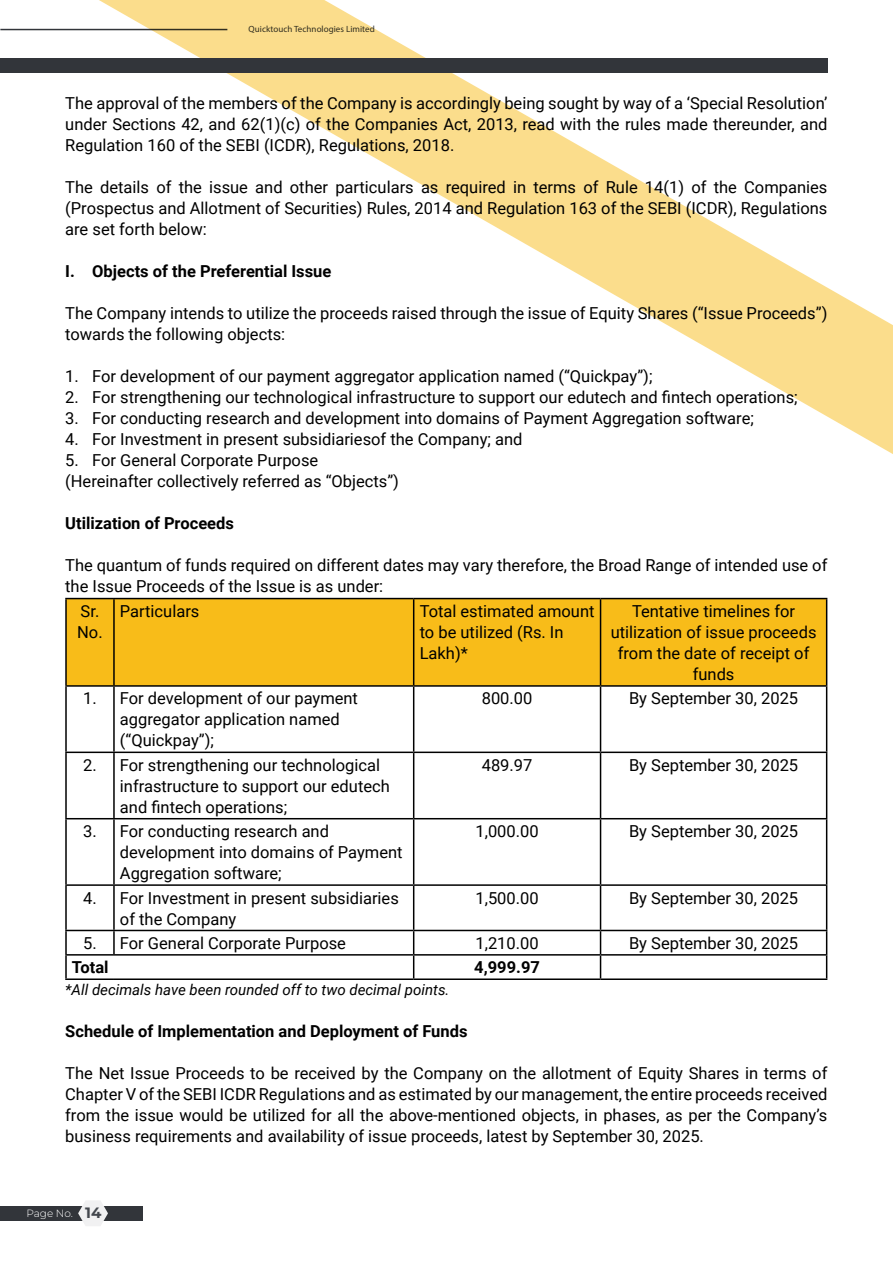
<style>
.page{position:relative;width:893px;height:1263px;background:#fff}
.page>*{position:absolute;margin:0;border:0;box-sizing:border-box;transform-origin:0 0}
.t1{font:16.5px/21px "Roboto";color:#000}
.t2{font:700 16.5px "Roboto";color:#000}
.t3{font:italic 15px "Roboto";color:#000}
.t4{font:300 10.5px "Montserrat";color:#fff}
.t5{font:9px "Myriad Pro";letter-spacing:.005em;color:#32353a}
.s1{font-weight:700;font-size:15px;color:#44484e}
</style>
<div class="page">
<div style="left:0;top:1206px;width:143px;height:14px;background:#32353a"></div>
<hr style="left:0;top:29px;width:227px;height:1px;background:#32353a">
<svg style="left:76px;top:0;width:817px;height:454px"></svg>
<div style="left:67px;top:599px;width:759px;height:86px;background:#f8bc19"></div>
<hr style="left:65px;top:598px;width:49px;height:1px;background:#000">
<hr style="left:65px;top:599px;width:2px;height:86px;background:#000">
<hr style="left:114px;top:598px;width:300px;height:1px;background:#000">
<hr style="left:113px;top:599px;width:2px;height:86px;background:#000">
<hr style="left:414px;top:598px;width:187px;height:1px;background:#000">
<hr style="left:413px;top:599px;width:1px;height:86px;background:#000">
<hr style="left:601px;top:598px;width:226px;height:1px;background:#000">
<hr style="left:600px;top:599px;width:1px;height:86px;background:#000">
<hr style="left:826px;top:599px;width:1px;height:86px;background:#000">
<hr style="left:65px;top:685px;width:49px;height:2px;background:#000">
<hr style="left:65px;top:687px;width:2px;height:64px;background:#000">
<hr style="left:114px;top:685px;width:300px;height:2px;background:#000">
<hr style="left:113px;top:687px;width:2px;height:64px;background:#000">
<hr style="left:414px;top:685px;width:187px;height:2px;background:#000">
<hr style="left:413px;top:687px;width:1px;height:64px;background:#000">
<hr style="left:601px;top:685px;width:226px;height:2px;background:#000">
<hr style="left:600px;top:687px;width:1px;height:64px;background:#000">
<hr style="left:826px;top:687px;width:1px;height:64px;background:#000">
<hr style="left:65px;top:751px;width:49px;height:2px;background:#000">
<hr style="left:65px;top:753px;width:2px;height:65px;background:#000">
<hr style="left:114px;top:751px;width:300px;height:2px;background:#000">
<hr style="left:113px;top:753px;width:2px;height:65px;background:#000">
<hr style="left:414px;top:751px;width:187px;height:2px;background:#000">
<hr style="left:413px;top:753px;width:1px;height:65px;background:#000">
<hr style="left:601px;top:751px;width:226px;height:2px;background:#000">
<hr style="left:600px;top:753px;width:1px;height:65px;background:#000">
<hr style="left:826px;top:753px;width:1px;height:65px;background:#000">
<hr style="left:65px;top:818px;width:49px;height:1px;background:#000">
<hr style="left:65px;top:819px;width:2px;height:65px;background:#000">
<hr style="left:114px;top:818px;width:300px;height:1px;background:#000">
<hr style="left:113px;top:819px;width:2px;height:65px;background:#000">
<hr style="left:414px;top:818px;width:187px;height:1px;background:#000">
<hr style="left:413px;top:819px;width:1px;height:65px;background:#000">
<hr style="left:601px;top:818px;width:226px;height:1px;background:#000">
<hr style="left:600px;top:819px;width:1px;height:65px;background:#000">
<hr style="left:826px;top:819px;width:1px;height:65px;background:#000">
<hr style="left:65px;top:884px;width:49px;height:2px;background:#000">
<hr style="left:65px;top:886px;width:2px;height:44px;background:#000">
<hr style="left:114px;top:884px;width:300px;height:2px;background:#000">
<hr style="left:113px;top:886px;width:2px;height:44px;background:#000">
<hr style="left:414px;top:884px;width:187px;height:2px;background:#000">
<hr style="left:413px;top:886px;width:1px;height:44px;background:#000">
<hr style="left:601px;top:884px;width:226px;height:2px;background:#000">
<hr style="left:600px;top:886px;width:1px;height:44px;background:#000">
<hr style="left:826px;top:886px;width:1px;height:44px;background:#000">
<hr style="left:65px;top:930px;width:49px;height:1px;background:#000">
<hr style="left:65px;top:931px;width:2px;height:23px;background:#000">
<hr style="left:114px;top:930px;width:300px;height:1px;background:#000">
<hr style="left:113px;top:931px;width:2px;height:23px;background:#000">
<hr style="left:414px;top:930px;width:187px;height:1px;background:#000">
<hr style="left:601px;top:930px;width:226px;height:1px;background:#000">
<hr style="left:65px;top:954px;width:49px;height:1px;background:#000">
<hr style="left:65px;top:955px;width:2px;height:23px;background:#000">
<hr style="left:114px;top:954px;width:300px;height:1px;background:#000">
<hr style="left:414px;top:954px;width:187px;height:1px;background:#000">
<svg style="left:413px;top:931px;width:1px;height:47px"></svg>
<hr style="left:601px;top:954px;width:226px;height:1px;background:#000">
<svg style="left:600px;top:931px;width:1px;height:47px"></svg>
<svg style="left:826px;top:931px;width:1px;height:47px"></svg>
<hr style="left:65px;top:978px;width:49px;height:2px;background:#000">
<hr style="left:114px;top:978px;width:300px;height:2px;background:#000">
<hr style="left:414px;top:978px;width:187px;height:2px;background:#000">
<hr style="left:601px;top:978px;width:226px;height:2px;background:#000">
<div style="left:0;top:58px;width:827px;height:15px;background:#32353a"></div>
<svg style="left:78px;top:1201px;width:30px;height:25px"></svg>
<p class="t5" style="left:249px;top:24px;width:128px">Quicktouch Technologies Limited</p>
<p class="t1" style="left:65px;top:92px;width:764px;text-align:justify">The approval of the members of the Company is accordingly being sought by way of a ‘Special Resolution’ under Sections 42, and 62(1)(c) of the Companies Act, 2013, read with the rules made thereunder, and Regulation 160 of the SEBI (ICDR), Regulations, 2018.</p>
<p class="t1" style="left:65px;top:176px;width:764px;text-align:justify">The details of the issue and other particulars as required in terms of Rule 14(1) of the Companies (Prospectus and Allotment of Securities) Rules, 2014 and Regulation 163 of the SEBI (ICDR), Regulations are set forth below:</p>
<p class="t2" style="left:65px;top:259px;width:268px">I. Objects of the Preferential Issue</p>
<p class="t1" style="left:65px;top:302px;width:764px">The Company intends to utilize the proceeds raised through the issue of Equity Shares (“Issue Proceeds”) towards the following objects:</p>
<p class="t1" style="left:65px;top:365px;width:589px">1. For development of our payment aggregator application named (“Quickpay”);</p>
<p class="t1" style="left:65px;top:386px;width:734px">2. For strengthening our technological infrastructure to support our edutech and fintech operations;</p>
<p class="t1" style="left:65px;top:407px;width:690px">3. For conducting research and development into domains of Payment Aggregation software;</p>
<p class="t1" style="left:65px;top:428px;width:459px">4. For Investment in present subsidiariesof the Company; and</p>
<p class="t1" style="left:65px;top:449px;width:335px">5. For General Corporate Purpose (Hereinafter collectively referred as “Objects”)</p>
<p class="t2" style="left:65px;top:511px;width:170px">Utilization of Proceeds</p>
<p class="t1" style="left:65px;top:554px;width:764px">The quantum of funds required on different dates may vary therefore, the Broad Range of intended use of the Issue Proceeds of the Issue is as under:</p>
<p class="t1" style="left:77px;top:600px;width:27px">Sr.<br>No.</p>
<p class="t1" style="left:120px;top:600px;width:81px">Particulars</p>
<p class="t1" style="left:420px;top:600px;width:176px">Total estimated amount to be utilized (Rs. In<br>Lakh)*</p>
<p class="t1" style="left:611px;top:600px;width:207px;text-align:center">Tentative timelines for utilization of issue proceeds from the date of receipt of funds</p>
<p class="t1" style="left:120px;top:687px;width:240px;text-indent:-37px">1. For development of our payment aggregator application named (“Quickpay”);</p>
<p class="t1" style="left:482px;top:687px;width:52px">800.00</p>
<p class="t1" style="left:629px;top:687px;width:171px">By September 30, 2025</p>
<p class="t1" style="left:120px;top:754px;width:271px;text-indent:-37px">2. For strengthening our technological infrastructure to support our edutech and fintech operations;</p>
<p class="t1" style="left:482px;top:754px;width:52px">489.97</p>
<p class="t1" style="left:629px;top:754px;width:171px">By September 30, 2025</p>
<p class="t1" style="left:120px;top:820px;width:284px;text-indent:-37px">3. For conducting research and development into domains of Payment<br>Aggregation software;</p>
<p class="t1" style="left:475px;top:820px;width:65px">1,000.00</p>
<p class="t1" style="left:629px;top:820px;width:171px">By September 30, 2025</p>
<p class="t1" style="left:120px;top:886px;width:280px;text-indent:-37px">4. For Investment in present subsidiaries of the Company</p>
<p class="t1" style="left:475px;top:886px;width:65px">1,500.00</p>
<p class="t1" style="left:629px;top:886px;width:171px">By September 30, 2025</p>
<p class="t1" style="left:83px;top:932px;width:264px">5. For General Corporate Purpose</p>
<p class="t1" style="left:475px;top:932px;width:65px">1,210.00</p>
<p class="t1" style="left:629px;top:932px;width:171px">By September 30, 2025</p>
<p class="t2" style="left:72px;top:956px;width:38px">Total</p>
<p class="t2" style="left:474px;top:956px;width:67px">4,999.97</p>
<p class="t3" style="left:65px;top:979px;width:386px">*All decimals have been rounded off to two decimal points.</p>
<p class="t2" style="left:65px;top:1019px;width:404px">Schedule of Implementation and Deployment of Funds</p>
<p class="t1" style="left:65px;top:1062px;width:764px;text-align:justify">The Net Issue Proceeds to be received by the Company on the allotment of Equity Shares in terms of Chapter V of the SEBI ICDR Regulations and as estimated by our management, the entire proceeds received from the issue would be utilized for all the above-mentioned objects, in phases, as per the Company’s business requirements and availability of issue proceeds, latest by September 30, 2025.</p>
<p class="t4" style="left:26px;top:1206px;width:77px">Page No. <span class="s1">14</span></p>
</div>
